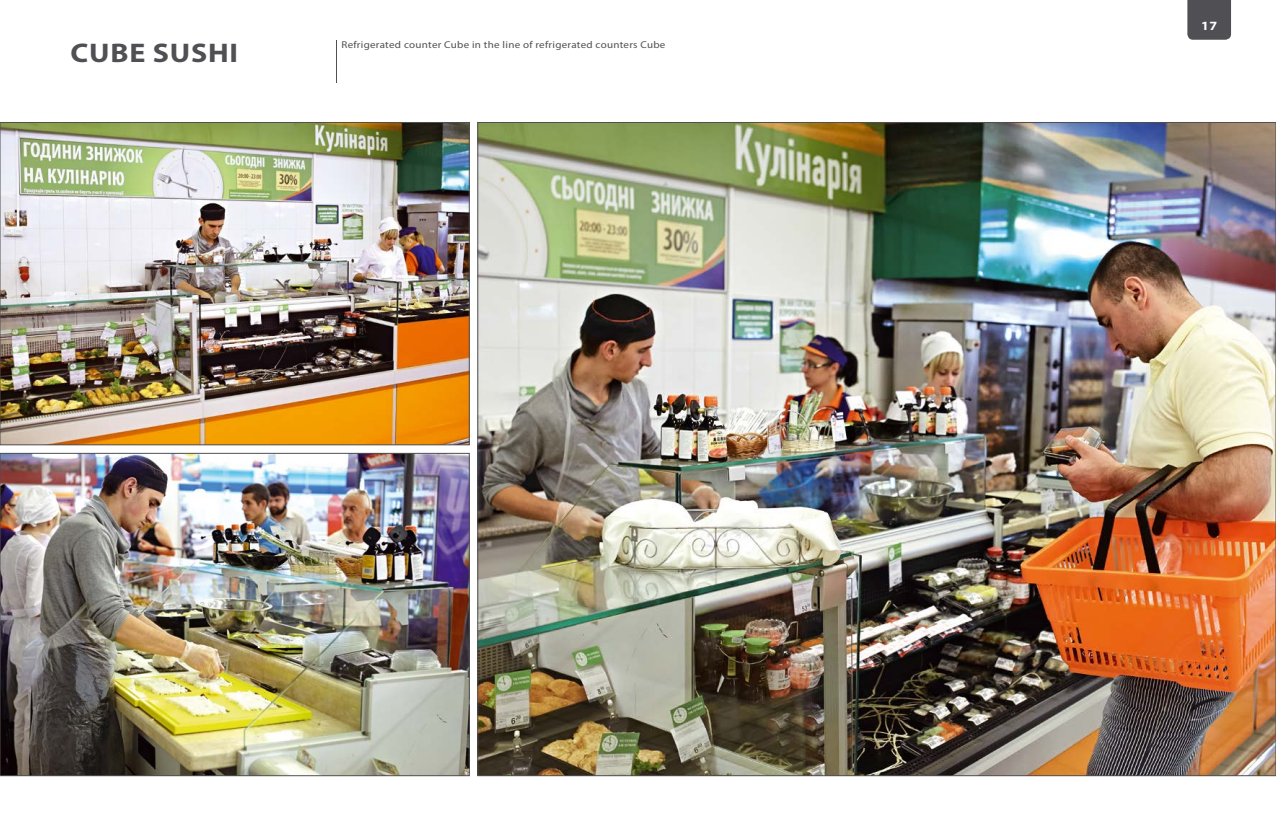
<style>
.page{position:relative;width:1276px;height:823px;background:#fff}
.page>*{position:absolute;margin:0;border:0;box-sizing:border-box;transform-origin:0 0}
.t1{font:700 27px "Myriad Pro";letter-spacing:.025em;color:#504f53;scale:1.11 1}
.t2{font:700 12.6px "Myriad Pro";color:#fff;scale:1.11 1}
.t3{font:9.9px "Myriad Pro";letter-spacing:.025em;color:#504f53;scale:1.11 1}
</style>
<div class="page">
<div style="left:1187px;top:0;width:44px;height:40px;background:#504f53"></div>
<img style="left:2px;top:455px;width:465px;height:318px">
<div style="left:0;top:453px;width:469px;height:322px;border:1px solid #504f53"></div>
<img style="left:479px;top:124px;width:795px;height:649px">
<img style="left:2px;top:124px;width:465px;height:319px">
<div style="left:0;top:122px;width:469px;height:323px;border:1px solid #504f53"></div>
<hr style="left:336px;top:40px;width:1px;height:42px;background:#504f53">
<h1 class="t1" style="left:71px;top:35px;width:152px">CUBE SUSHI</h1>
<p class="t3" style="left:341px;top:39px;width:293px">Refrigerated counter Cube in the line of refrigerated counters Cube</p>
<p class="t2" style="left:1201px;top:18px;width:16px">17</p>
</div>
